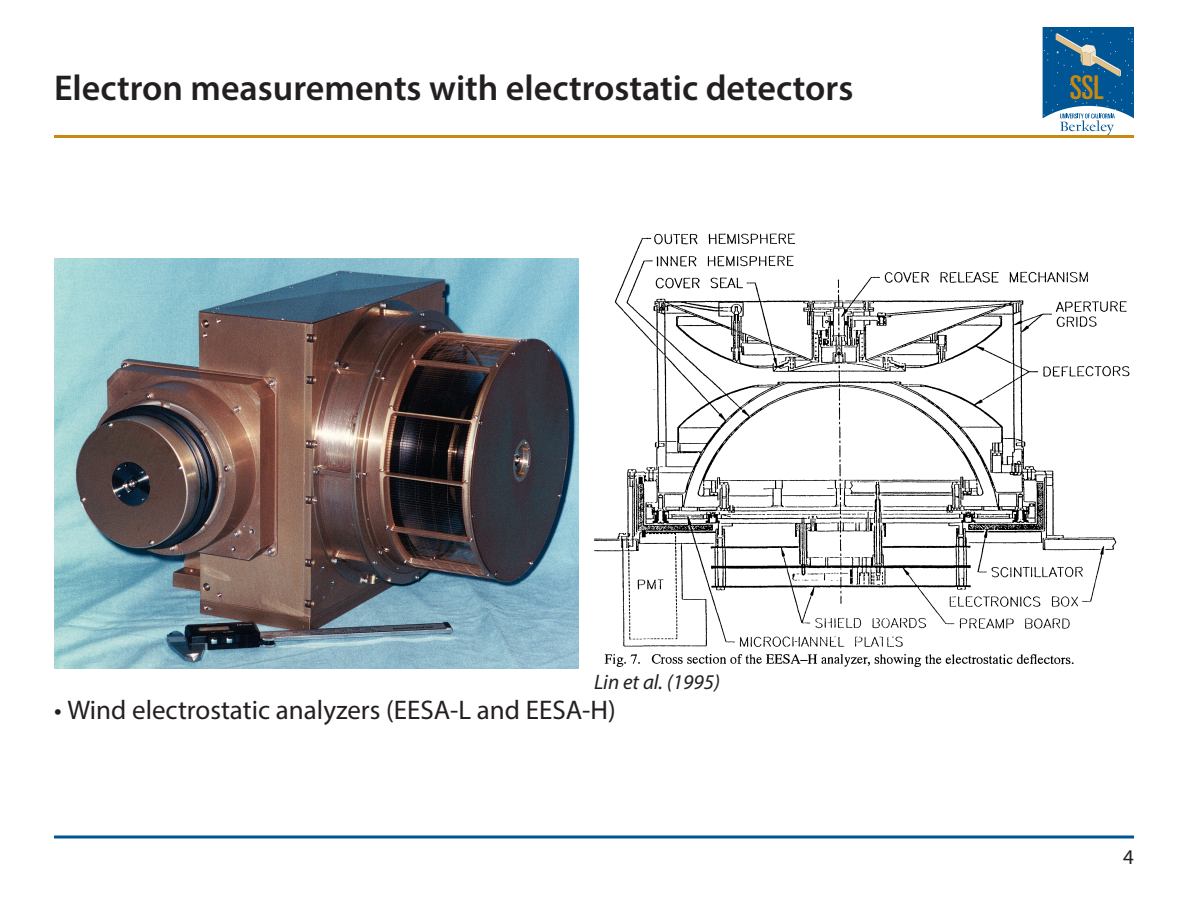
<style>
.page{position:relative;width:1188px;height:918px;background:#fff}
.page>*{position:absolute;margin:0;border:0;box-sizing:border-box;transform-origin:0 0}
.Slide_Heading{font:600 36px "Myriad Pro";color:#231f20}
.t1{font:ultra-condensed 32.7px "Univers LT Std";color:#c8890e}
.t2{font:27px "Myriad Pro";color:#231f20}
.Image_Caption{font:italic 21px "Myriad Pro";color:#231f20}
.t3{font:21px "Myriad Pro";color:#231f20}
</style>
<div class="page">
<hr style="left:54px;top:135px;width:1080px;height:3px;background:#c8890e">
<hr style="left:54px;top:836px;width:1080px;height:2px;background:#005595">
<svg style="left:1043px;top:27px;width:91px;height:108px"></svg>
<img style="left:594px;top:233px;width:536px;height:434px">
<img style="left:54px;top:258px;width:525px;height:411px">
<p class="Slide_Heading" style="left:54px;top:65px;width:801px">Electron measurements with electrostatic detectors</p>
<p class="t1" style="left:1070px;top:69px;width:35px">SSL</p>
<p class="Image_Caption" style="left:594px;top:669px;width:127px">Lin et al. (1995)</p>
<p class="t2" style="left:54px;top:693px;width:563px">• Wind electrostatic analyzers (EESA-L and EESA-H)</p>
<p class="t3" style="left:1123px;top:844px;width:12px">4</p>
</div>
